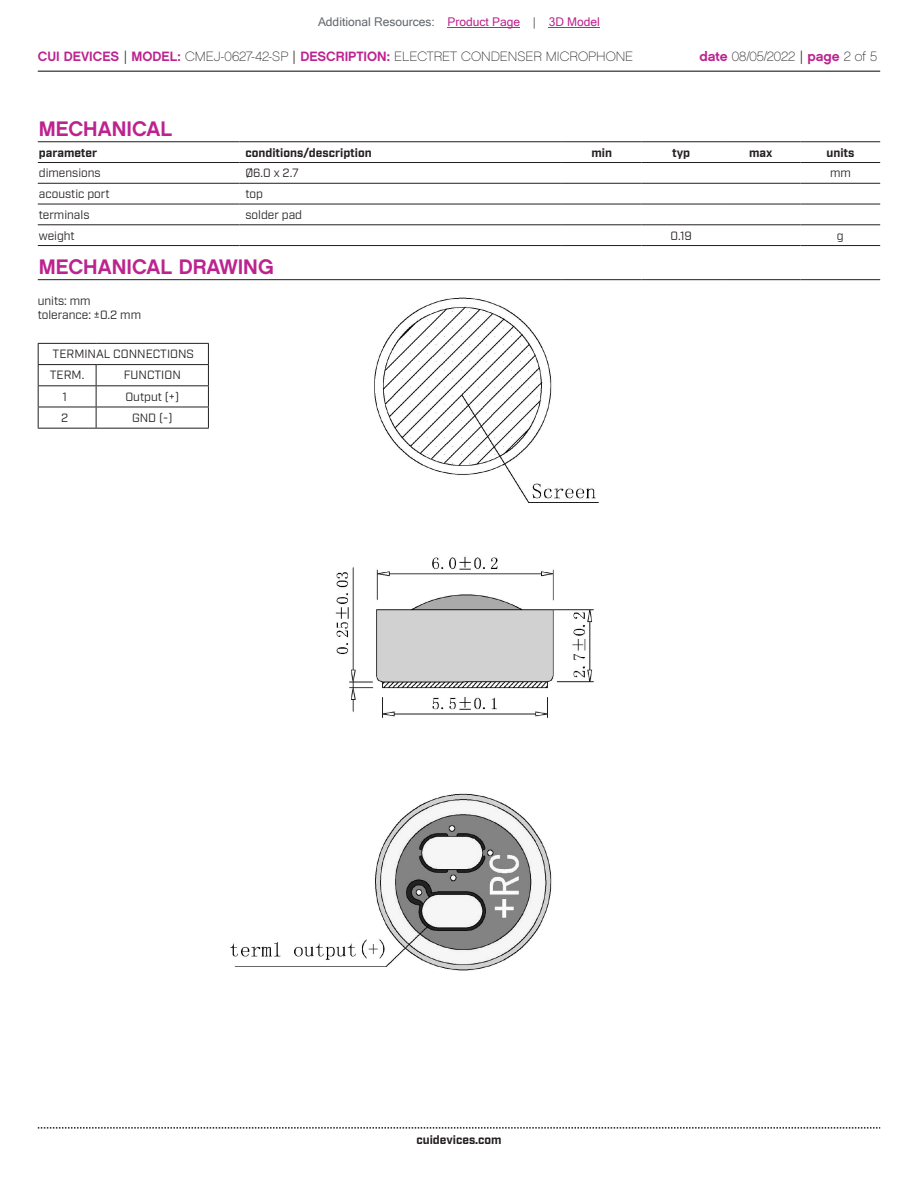
<style>
.page{position:relative;width:918px;height:1188px;background:#fff}
.page>*{position:absolute;margin:0;border:0;box-sizing:border-box;transform-origin:0 0}
.t1{font:21px "Chalet New York Nineteen Sixty";color:#bd238f}
.t2{font:13.5px "Chalet Paris Nineteen Sixty";color:#231f20}
.t3{font:12px/14.4px "Industry";color:#231f20}
.t4{font:700 12px "Industry";color:#231f20}
.t5{font:12px "Microsoft Sans Serif";color:#63676b}
.s1{color:#bd238f}
.s2{font-family:"Chalet New York Nineteen Sixty";color:#bd238f}
.s3{font-family:"Industry"}
</style>
<div class="page">
<hr style="left:38px;top:71px;width:842px;height:1px;background:#231f20">
<svg style="left:38px;top:1127px;width:842px;height:2px"></svg>
<img style="left:230px;top:297px;width:369px;height:674px">
<hr style="left:38px;top:343px;width:58px;height:1px;background:#231f20">
<hr style="left:96px;top:343px;width:113px;height:1px;background:#231f20">
<hr style="left:38px;top:364px;width:58px;height:1px;background:#231f20">
<hr style="left:96px;top:364px;width:113px;height:1px;background:#231f20">
<hr style="left:38px;top:385px;width:58px;height:1px;background:#231f20">
<hr style="left:96px;top:385px;width:113px;height:1px;background:#231f20">
<hr style="left:38px;top:407px;width:58px;height:1px;background:#231f20">
<hr style="left:38px;top:428px;width:58px;height:1px;background:#231f20">
<hr style="left:96px;top:407px;width:113px;height:1px;background:#231f20">
<svg style="left:208px;top:344px;width:1px;height:84px"></svg>
<hr style="left:96px;top:428px;width:113px;height:1px;background:#231f20">
<svg style="left:38px;top:344px;width:1px;height:84px"></svg>
<svg style="left:96px;top:365px;width:1px;height:63px"></svg>
<hr style="left:38px;top:141px;width:201px;height:1px;background:#231f20">
<hr style="left:239px;top:141px;width:323px;height:1px;background:#231f20">
<hr style="left:562px;top:141px;width:79px;height:1px;background:#231f20">
<hr style="left:641px;top:141px;width:80px;height:1px;background:#231f20">
<hr style="left:721px;top:141px;width:80px;height:1px;background:#231f20">
<hr style="left:801px;top:141px;width:79px;height:1px;background:#231f20">
<hr style="left:38px;top:162px;width:201px;height:1px;background:#231f20">
<hr style="left:239px;top:162px;width:323px;height:1px;background:#231f20">
<hr style="left:562px;top:162px;width:79px;height:1px;background:#231f20">
<hr style="left:641px;top:162px;width:80px;height:1px;background:#231f20">
<hr style="left:721px;top:162px;width:80px;height:1px;background:#231f20">
<hr style="left:801px;top:162px;width:79px;height:1px;background:#231f20">
<hr style="left:38px;top:183px;width:201px;height:1px;background:#231f20">
<hr style="left:239px;top:183px;width:323px;height:1px;background:#231f20">
<hr style="left:562px;top:183px;width:79px;height:1px;background:#231f20">
<hr style="left:641px;top:183px;width:80px;height:1px;background:#231f20">
<hr style="left:721px;top:183px;width:80px;height:1px;background:#231f20">
<hr style="left:801px;top:183px;width:79px;height:1px;background:#231f20">
<hr style="left:38px;top:204px;width:201px;height:1px;background:#231f20">
<hr style="left:239px;top:204px;width:323px;height:1px;background:#231f20">
<hr style="left:562px;top:204px;width:79px;height:1px;background:#231f20">
<hr style="left:641px;top:204px;width:80px;height:1px;background:#231f20">
<hr style="left:721px;top:204px;width:80px;height:1px;background:#231f20">
<hr style="left:801px;top:204px;width:79px;height:1px;background:#231f20">
<hr style="left:38px;top:224px;width:201px;height:1px;background:#231f20">
<hr style="left:239px;top:224px;width:323px;height:1px;background:#231f20">
<hr style="left:562px;top:224px;width:79px;height:1px;background:#231f20">
<hr style="left:641px;top:224px;width:80px;height:1px;background:#231f20">
<hr style="left:721px;top:224px;width:80px;height:1px;background:#231f20">
<hr style="left:801px;top:224px;width:79px;height:1px;background:#231f20">
<hr style="left:38px;top:245px;width:201px;height:1px;background:#231f20">
<hr style="left:239px;top:245px;width:323px;height:1px;background:#231f20">
<hr style="left:562px;top:245px;width:79px;height:1px;background:#231f20">
<hr style="left:641px;top:245px;width:80px;height:1px;background:#231f20">
<hr style="left:721px;top:245px;width:80px;height:1px;background:#231f20">
<hr style="left:801px;top:245px;width:79px;height:1px;background:#231f20">
<hr style="left:38px;top:279px;width:524px;height:1px;background:#231f20">
<hr style="left:562px;top:279px;width:79px;height:1px;background:#231f20">
<hr style="left:641px;top:279px;width:80px;height:1px;background:#231f20">
<hr style="left:721px;top:279px;width:80px;height:1px;background:#231f20">
<hr style="left:801px;top:279px;width:79px;height:1px;background:#231f20">
<hr style="left:448px;top:27px;width:72px;height:1px;background:#bd238f">
<hr style="left:549px;top:27px;width:51px;height:1px;background:#bd238f">
<p class="t5" style="left:318px;top:15px;width:283px">Additional Resources: <span class="s1">Product Page</span> | <span class="s1">3D Model</span></p>
<p class="t2" style="left:38px;top:48px;width:597px"><span class="s2">CUI DEVICES</span> <span class="s3">|</span> <span class="s2">MODEL:</span> CMEJ-0627-42-SP <span class="s3">|</span> <span class="s2">DESCRIPTION:</span> ELECTRET CONDENSER MICROPHONE</p>
<p class="t2" style="left:699px;top:48px;width:179px"><span class="s2">date</span> 08/05/2022 <span class="s3">|</span> <span class="s2">page</span> 2 of 5</p>
<h1 class="t1" style="left:39px;top:115px;width:135px">MECHANICAL</h1>
<p class="t4" style="left:39px;top:145px;width:60px">parameter</p>
<p class="t4" style="left:245px;top:145px;width:128px">conditions/description</p>
<p class="t4" style="left:591px;top:145px;width:22px">min</p>
<p class="t4" style="left:672px;top:145px;width:20px">typ</p>
<p class="t4" style="left:749px;top:145px;width:25px">max</p>
<p class="t4" style="left:827px;top:145px;width:29px">units</p>
<p class="t3" style="left:39px;top:166px;width:63px">dimensions</p>
<p class="t3" style="left:245px;top:166px;width:55px">Ø6.0 x 2.7</p>
<p class="t3" style="left:830px;top:166px;width:22px">mm</p>
<p class="t3" style="left:39px;top:187px;width:72px">acoustic port</p>
<p class="t3" style="left:245px;top:187px;width:19px">top</p>
<p class="t3" style="left:39px;top:208px;width:52px">terminals</p>
<p class="t3" style="left:245px;top:208px;width:58px">solder pad</p>
<p class="t3" style="left:39px;top:228px;width:37px">weight</p>
<p class="t3" style="left:671px;top:228px;width:23px">0.19</p>
<p class="t3" style="left:837px;top:228px;width:8px">g</p>
<h1 class="t1" style="left:39px;top:253px;width:236px">MECHANICAL DRAWING</h1>
<p class="t3" style="left:38px;top:294px;width:105px">units: mm tolerance: ±0.2 mm</p>
<p class="t3" style="left:50px;top:344px;width:146px;line-height:21.3px">TERMINAL CONNECTIONS<br>TERM.</p>
<p class="t3" style="left:124px;top:368px;width:59px">FUNCTION</p>
<p class="t3" style="left:62px;top:389px;width:6px">1</p>
<p class="t3" style="left:125px;top:389px;width:55px">Output (+)</p>
<p class="t3" style="left:61px;top:411px;width:9px">2</p>
<p class="t3" style="left:132px;top:411px;width:42px">GND (-)</p>
<p class="t4" style="left:416px;top:1132px;width:87px">cuidevices.com</p>
</div>
